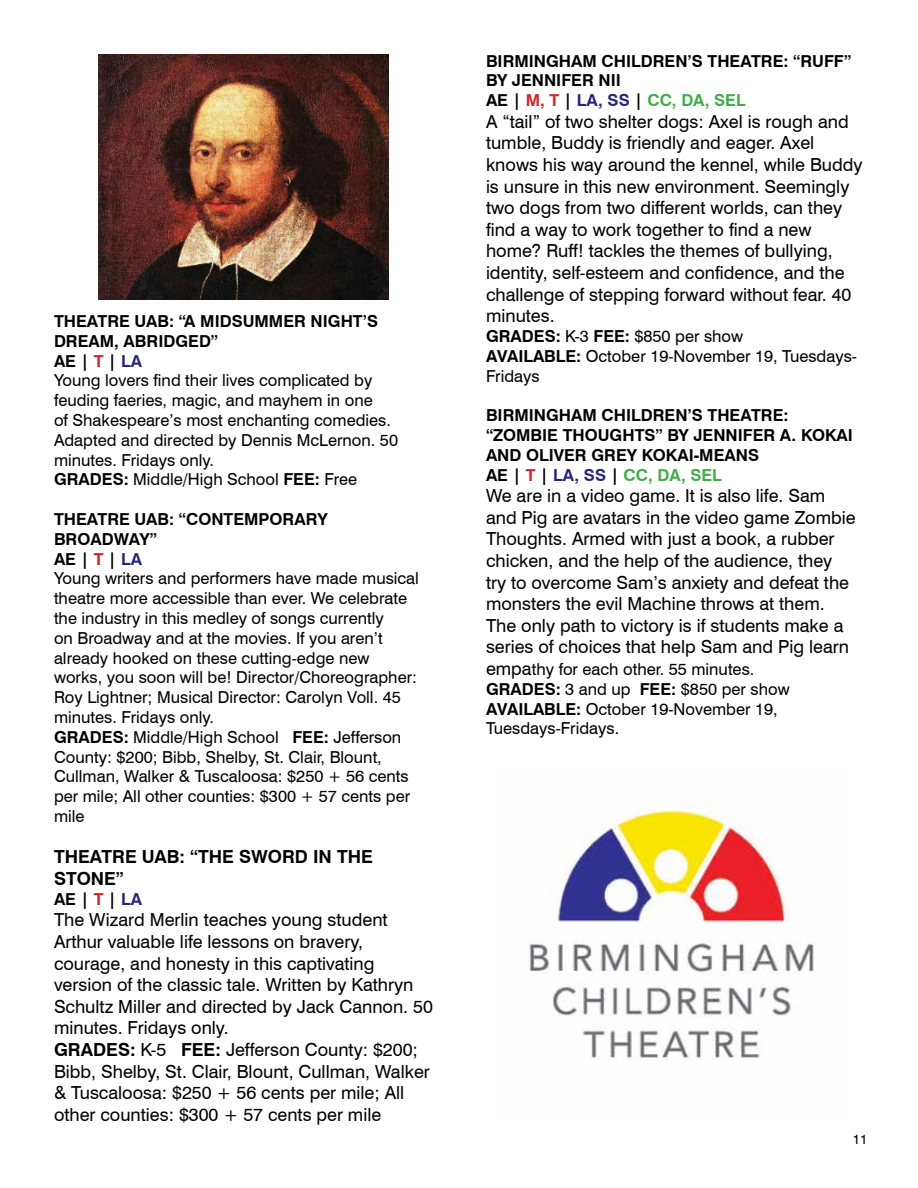
<style>
.page{position:relative;width:918px;height:1188px;background:#fff}
.page>*{position:absolute;margin:0;border:0;box-sizing:border-box;transform-origin:0 0}
.t1{font:18px/21.6px "Swiss 721 BT";color:#000}
.t2{font:700 18px/21.6px "Swiss 721 BT";color:#000}
.t3{font:16.5px/19.8px "Swiss 721 BT";color:#000}
.t4{font:700 16.5px/19.8px "Swiss 721 BT";color:#000}
.t5{font:13.5px "Swiss 721 BT";color:#000}
.s1{font-weight:700}
.s2{font-weight:700;color:#d2232a}
.s3{font-weight:700;color:#26247c}
.s4{color:#d2232a}
.s5{color:#26247c}
.s6{color:#41ad49}
.s7{font-size:18px}
</style>
<div class="page">
<img style="left:99px;top:54px;width:289px;height:245px">
<img style="left:529px;top:803px;width:285px;height:257px">
<p class="t3" style="left:54px;top:311px;width:346px"><span class="s1">THEATRE UAB: “A MIDSUMMER NIGHT’S<br>DREAM, ABRIDGED”<br>AE |</span> <span class="s2">T</span> <span class="s1">|</span> <span class="s3">LA<br></span>Young lovers find their lives complicated by feuding faeries, magic, and mayhem in one<br>of Shakespeare’s most enchanting comedies.<br>Adapted and directed by Dennis McLernon. 50 minutes. Fridays only.<br><span class="s1">GRADES:</span> Middle/High School <span class="s1">FEE:</span> Free</p>
<p class="t3" style="left:54px;top:509px;width:366px"><span class="s1">THEATRE UAB: “CONTEMPORARY BROADWAY”<br>AE |</span> <span class="s2">T</span> <span class="s1">|</span> <span class="s3">LA<br></span>Young writers and performers have made musical theatre more accessible than ever. We celebrate the industry in this medley of songs currently<br>on Broadway and at the movies. If you aren’t already hooked on these cutting-edge new works, you soon will be! Director/Choreographer:<br>Roy Lightner; Musical Director: Carolyn Voll. 45 minutes. Fridays only.<br><span class="s1">GRADES:</span> Middle/High School <span class="s1">FEE:</span> Jefferson County: $200; Bibb, Shelby, St. Clair, Blount, Cullman, Walker &amp; Tuscaloosa: $250 + 56 cents per mile; All other counties: $300 + 57 cents per mile</p>
<p class="t2" style="left:54px;top:846px;width:320px">THEATRE UAB: “THE SWORD IN THE<br>STONE”</p>
<p class="t4" style="left:54px;top:889px;width:90px">AE | <span class="s4">T</span> | <span class="s5">LA</span></p>
<p class="t1" style="left:54px;top:909px;width:380px">The Wizard Merlin teaches young student Arthur valuable life lessons on bravery, courage, and honesty in this captivating version of the classic tale. Written by Kathryn Schultz Miller and directed by Jack Cannon. 50 minutes. Fridays only.<br><span class="s1">GRADES:</span> K-5 <span class="s1">FEE:</span> Jefferson County: $200; Bibb, Shelby, St. Clair, Blount, Cullman, Walker &amp; Tuscaloosa: $250 + 56 cents per mile; All other counties: $300 + 57 cents per mile</p>
<p class="t4" style="left:486px;top:51px;width:367px">BIRMINGHAM CHILDREN’S THEATRE: “RUFF”<br>BY JENNIFER NII<br>AE | <span class="s4">M, T</span> | <span class="s5">LA, SS</span> | <span class="s6">CC, DA, SEL</span></p>
<p class="t1" style="left:486px;top:110px;width:378px">A “tail” of two shelter dogs: Axel is rough and tumble, Buddy is friendly and eager. Axel knows his way around the kennel, while Buddy is unsure in this new environment. Seemingly two dogs from two different worlds, can they find a way to work together to find a new home? Ruff! tackles the themes of bullying, identity, self-esteem and confidence, and the challenge of stepping forward without fear. 40 minutes.</p>
<p class="t3" style="left:486px;top:326px;width:373px"><span class="s1">GRADES:</span> K-3 <span class="s1">FEE:</span> $850 per show<br><span class="s1">AVAILABLE:</span> October 19-November 19, Tuesdays-<br>Fridays</p>
<p class="t4" style="left:486px;top:405px;width:369px">BIRMINGHAM CHILDREN’S THEATRE: “ZOMBIE THOUGHTS” BY JENNIFER A. KOKAI<br>AND OLIVER GREY KOKAI-MEANS<br>AE | <span class="s4">T</span> | <span class="s5">LA, SS</span> | <span class="s6">CC, DA, SEL</span></p>
<p class="t1" style="left:486px;top:485px;width:371px">We are in a video game. It is also life. Sam and Pig are avatars in the video game Zombie Thoughts. Armed with just a book, a rubber chicken, and the help of the audience, they try to overcome Sam’s anxiety and defeat the monsters the evil Machine throws at them.<br>The only path to victory is if students make a series of choices that help Sam and Pig learn</p>
<p class="t3" style="left:486px;top:659px;width:305px"><span class="s7">empa</span>thy for each other. 55 minutes.<br><span class="s1">GRADES:</span> 3 and up <span class="s1">FEE:</span> $850 per show<br><span class="s1">AVAILABLE:</span> October 19-November 19,<br>Tuesdays-Fridays.</p>
<p class="t5" style="left:853px;top:1131px;width:16px">11</p>
</div>
